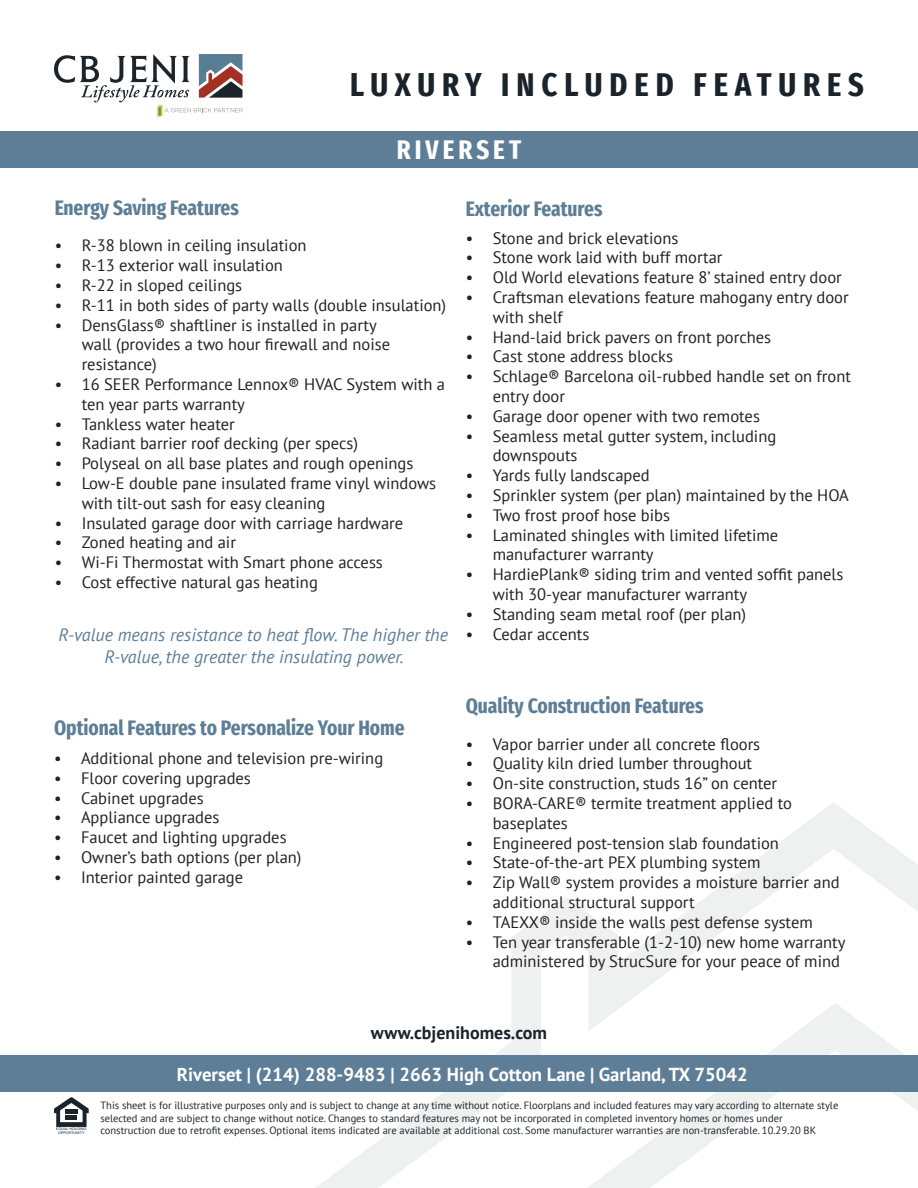
<style>
.page{position:relative;width:918px;height:1188px;background:#fff}
.page>*{position:absolute;margin:0;border:0;box-sizing:border-box;transform-origin:0 0}
.t1{font:700 extra-condensed 33px "Fira Sans";letter-spacing:.21em;color:#1a232a}
.t2{font:700 extra-condensed 27px "Fira Sans";letter-spacing:.15em;color:#fff}
.t3{font:700 extra-condensed 21px "Fira Sans";color:#5d7e96}
.t4{font:700 18.75px "PT Sans";color:#fff}
.t5{font:italic 18px/21.6px "PT Sans";color:#5d7e96;text-align:center}
.t6{font:700 18px "PT Sans";color:#1a232a}
.t7{font:16.5px/19.8px "PT Sans";color:#231f20}
.t8{font:10.5px/12.6px "PT Sans";color:#1a232a}
.t9{font:3.45px/3.4px "Helvetica";color:#1a232a;text-align:center;scale:1.04 1}
</style>
<div class="page">
<svg style="left:315px;top:802px;width:603px;height:386px"></svg>
<svg style="left:587px;top:1003px;width:331px;height:185px"></svg>
<svg style="left:54px;top:1097px;width:35px;height:30px"></svg>
<hr style="left:65px;top:1110px;width:12px;height:4px;background:#1a232a">
<div style="left:66px;top:1115px;width:11px;height:5px;background:#1a232a"></div>
<svg style="left:54px;top:54px;width:189px;height:63px"></svg>
<div style="left:0;top:1056px;width:918px;height:36px;background:#5d7e96"></div>
<div style="left:0;top:132px;width:918px;height:36px;background:#5d7e96"></div>
<p class="t1" style="left:350px;top:57px;width:515px">LUXURY INCLUDED FEATURES</p>
<p class="t2" style="left:397px;top:127px;width:126px">RIVERSET</p>
<p class="t3" style="left:55px;top:190px;width:186px">Energy Saving Features</p>
<p class="t7" style="left:55px;top:235px;width:253px">• R-38 blown in ceiling insulation</p>
<p class="t7" style="left:55px;top:255px;width:230px">• R-13 exterior wall insulation</p>
<p class="t7" style="left:55px;top:275px;width:189px">• R-22 in sloped ceilings</p>
<p class="t7" style="left:55px;top:295px;width:393px">• R-11 in both sides of party walls (double insulation)</p>
<p class="t7" style="left:82px;top:315px;width:310px;text-indent:-27px">• DensGlass® shaftliner is installed in party wall (provides a two hour firewall and noise resistance)</p>
<p class="t7" style="left:82px;top:374px;width:365px;text-indent:-27px">• 16 SEER Performance Lennox® HVAC System with a ten year parts warranty</p>
<p class="t7" style="left:55px;top:414px;width:182px">• Tankless water heater</p>
<p class="t7" style="left:55px;top:433px;width:305px">• Radiant barrier roof decking (per specs)</p>
<p class="t7" style="left:55px;top:453px;width:360px">• Polyseal on all base plates and rough openings</p>
<p class="t7" style="left:82px;top:473px;width:356px;text-indent:-27px">• Low-E double pane insulated frame vinyl windows with tilt-out sash for easy cleaning</p>
<p class="t7" style="left:55px;top:513px;width:350px">• Insulated garage door with carriage hardware</p>
<p class="t7" style="left:55px;top:532px;width:183px">• Zoned heating and air</p>
<p class="t7" style="left:55px;top:552px;width:330px">• Wi-Fi Thermostat with Smart phone access</p>
<p class="t7" style="left:55px;top:572px;width:265px">• Cost effective natural gas heating</p>
<p class="t5" style="left:58px;top:624px;width:391px">R-value means resistance to heat flow. The higher the<br>R-value, the greater the insulating power.</p>
<p class="t3" style="left:54px;top:710px;width:352px">Optional Features to Personalize Your Home</p>
<p class="t7" style="left:54px;top:748px;width:331px">• Additional phone and television pre-wiring</p>
<p class="t7" style="left:54px;top:768px;width:198px">• Floor covering upgrades</p>
<p class="t7" style="left:54px;top:788px;width:151px">• Cabinet upgrades</p>
<p class="t7" style="left:54px;top:807px;width:167px">• Appliance upgrades</p>
<p class="t7" style="left:54px;top:827px;width:234px">• Faucet and lighting upgrades</p>
<p class="t7" style="left:54px;top:847px;width:249px">• Owner’s bath options (per plan)</p>
<p class="t7" style="left:54px;top:867px;width:191px">• Interior painted garage</p>
<p class="t3" style="left:466px;top:191px;width:138px">Exterior Features</p>
<p class="t7" style="left:466px;top:228px;width:214px">• Stone and brick elevations</p>
<p class="t7" style="left:466px;top:247px;width:258px">• Stone work laid with buff mortar</p>
<p class="t7" style="left:466px;top:267px;width:378px">• Old World elevations feature 8’ stained entry door</p>
<p class="t7" style="left:493px;top:287px;width:357px;text-indent:-27px">• Craftsman elevations feature mahogany entry door with shelf</p>
<p class="t7" style="left:466px;top:327px;width:307px">• Hand-laid brick pavers on front porches</p>
<p class="t7" style="left:466px;top:346px;width:209px">• Cast stone address blocks</p>
<p class="t7" style="left:493px;top:366px;width:360px;text-indent:-27px">• Schlage® Barcelona oil-rubbed handle set on front entry door</p>
<p class="t7" style="left:466px;top:406px;width:296px">• Garage door opener with two remotes</p>
<p class="t7" style="left:493px;top:426px;width:285px;text-indent:-27px">• Seamless metal gutter system, including downspouts</p>
<p class="t7" style="left:466px;top:465px;width:185px">• Yards fully landscaped</p>
<p class="t7" style="left:466px;top:485px;width:385px">• Sprinkler system (per plan) maintained by the HOA</p>
<p class="t7" style="left:466px;top:505px;width:206px">• Two frost proof hose bibs</p>
<p class="t7" style="left:493px;top:525px;width:287px;text-indent:-27px">• Laminated shingles with limited lifetime manufacturer warranty</p>
<p class="t7" style="left:493px;top:564px;width:352px;text-indent:-27px">• HardiePlank® siding trim and vented soffit panels with 30-year manufacturer warranty</p>
<p class="t7" style="left:466px;top:604px;width:282px">• Standing seam metal roof (per plan)</p>
<p class="t7" style="left:466px;top:624px;width:125px">• Cedar accents</p>
<p class="t3" style="left:466px;top:689px;width:239px">Quality Construction Features</p>
<p class="t7" style="left:466px;top:734px;width:296px">• Vapor barrier under all concrete floors</p>
<p class="t7" style="left:466px;top:753px;width:288px">• Quality kiln dried lumber throughout</p>
<p class="t7" style="left:466px;top:773px;width:313px">• On-site construction, studs 16” on center</p>
<p class="t7" style="left:493px;top:793px;width:301px;text-indent:-27px">• BORA-CARE® termite treatment applied to baseplates</p>
<p class="t7" style="left:466px;top:833px;width:315px">• Engineered post-tension slab foundation</p>
<p class="t7" style="left:466px;top:852px;width:296px">• State-of-the-art PEX plumbing system</p>
<p class="t7" style="left:493px;top:872px;width:348px;text-indent:-27px">• Zip Wall® system provides a moisture barrier and additional structural support</p>
<p class="t7" style="left:466px;top:912px;width:349px">• TAEXX® inside the walls pest defense system</p>
<p class="t7" style="left:493px;top:932px;width:354px;text-indent:-27px">• Ten year transferable (1-2-10) new home warranty administered by StrucSure for your peace of mind</p>
<p class="t6" style="left:371px;top:1021px;width:178px">www.cbjenihomes.com</p>
<p class="t9" style="left:56px;top:1127px;width:30px">EQUAL HOUSING<br>OPPORTUNITY</p>
<p class="t4" style="left:177px;top:1062px;width:572px">Riverset | (214) 288-9483 | 2663 High Cotton Lane | Garland, TX 75042</p>
<p class="t8" style="left:100px;top:1099px;width:739px">This sheet is for illustrative purposes only and is subject to change at any time without notice. Floorplans and included features may vary according to alternate style selected and are subject to change without notice. Changes to standard features may not be incorporated in completed inventory homes or homes under</p>
<p class="t8" style="left:100px;top:1124px;width:717px">construction due to retrofit expenses. Optional items indicated are available at additional cost. Some manufacturer warranties are non-transferable. 10.29.20 BK</p>
</div>
